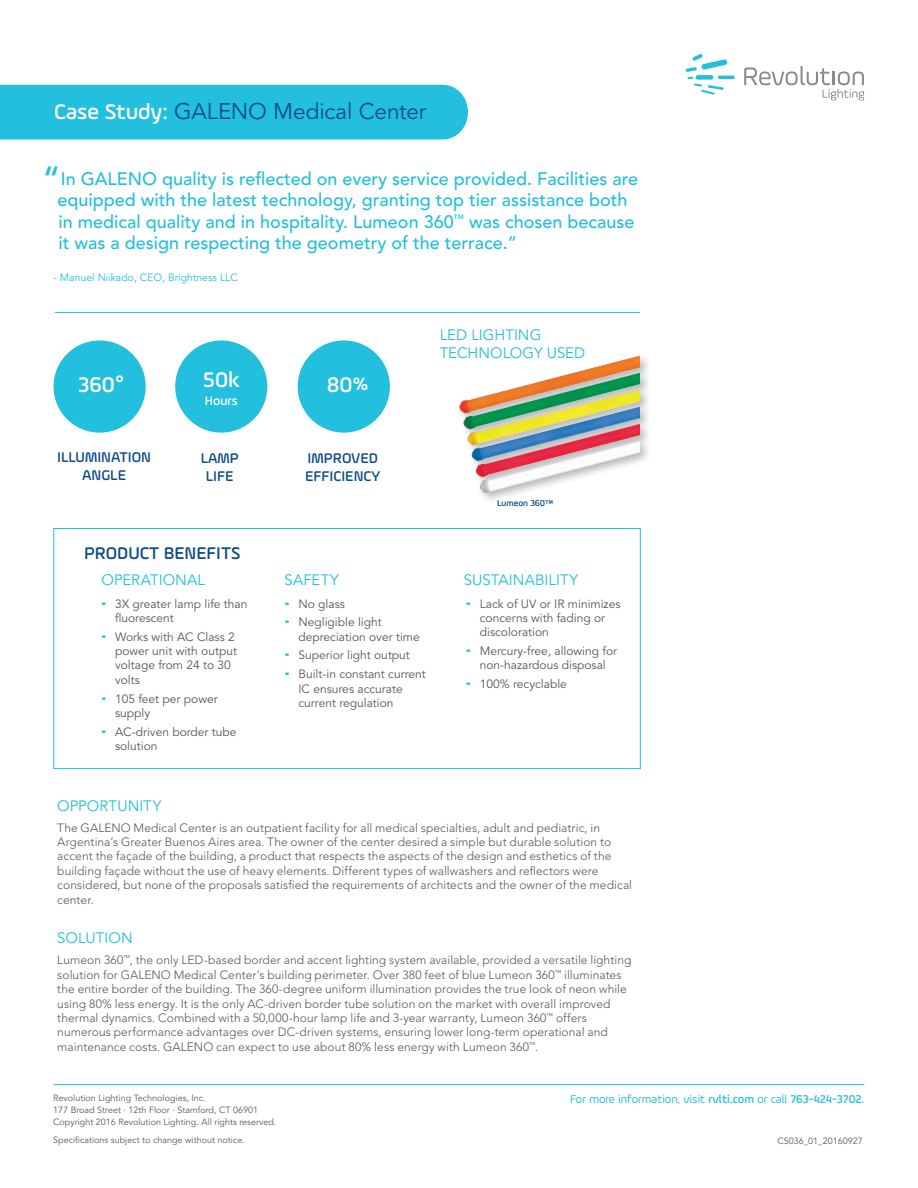
<style>
.page{position:relative;width:918px;height:1188px;background:#fff}
.page>*{position:absolute;margin:0;border:0;box-sizing:border-box;transform-origin:0 0}
.Secondary_Product_Na{font:22.5px "Avenir LT Std";letter-spacing:-.005em;color:#0b4b87}
.t1{font:500 22.5px "Ample";color:#fff}
.t2{font:500 18px/21.6px "Avenir LT Std";color:#22bfde}
.t3{font:500 18px "Ample";color:#0c4c87}
.t4{font:15px "Avenir LT Std";letter-spacing:.005em;color:#22bfde}
.Icon_Titles{font:500 15px/17.9px "Ample";color:#0b4b87;text-align:center}
.t5{font:500 13.2px "Ample";color:#fff}
.Oppty_Solution_Text{font:300 12px/14.4px "Avenir LT Std";letter-spacing:.005em;color:#555659}
.t6{font:12px/14.4px "Avenir LT Std";color:#555659}
.t7{font:12px "Ample";color:#22bfde}
.Quote_Author{font:10.5px "Avenir LT Std";color:#22bfde}
.Doc_Control_Number{font:9px/12px "Avenir LT Std";color:#57585a}
.t8{font:500 9px "Ample";color:#0b4b87}
.s1{font-family:"Ample";font-weight:500;color:#fff}
.s2{font-size:36px}
.s3{font-size:18.75px}
.s4{font-weight:500}
</style>
<div class="page">
<div style="left:0;top:85px;width:468px;height:55px;background:#22bfde"></div>
<hr style="left:55px;top:312px;width:585px;height:1px;background:#22bfde">
<svg style="left:686px;top:54px;width:49px;height:41px"></svg>
<svg style="left:744px;top:66px;width:120px;height:34px"></svg>
<div style="left:298px;top:340px;width:92px;height:93px;background:#22bfde;border-radius:50%"></div>
<div style="left:175px;top:340px;width:92px;height:93px;background:#22bfde;border-radius:50%"></div>
<div style="left:54px;top:340px;width:92px;height:93px;background:#22bfde;border-radius:50%"></div>
<div style="left:456px;top:353px;width:196px;height:151px;background:#231f20;opacity:.33"></div>
<img style="left:456px;top:353px;width:184px;height:145px">
<div style="left:54px;top:528px;width:587px;height:241px;border:1px solid #22bfde"></div>
<hr style="left:54px;top:1084px;width:810px;height:1px;background:#22bfde">
<p class="Secondary_Product_Na" style="left:54px;top:98px;width:374px"><span class="s1">Case Study:</span> GALENO Medical Center</p>
<p class="t2" style="left:57px;top:168px;width:582px;text-indent:-15px"><span class="s2">“</span>In GALENO quality is reflected on every service provided. Facilities are equipped with the latest technology, granting top tier assistance both in medical quality and in hospitality. Lumeon 360<sup>™</sup> was chosen because it was a design respecting the geometry of the terrace.”</p>
<p class="Quote_Author" style="left:54px;top:272px;width:186px">- Manuel Niikado, CEO, Brightness LLC</p>
<p class="t1" style="left:78px;top:371px;width:47px">360°</p>
<p class="Icon_Titles" style="left:57px;top:448px;width:95px">ILLUMINATION</p>
<p class="Icon_Titles" style="left:82px;top:466px;width:45px">ANGLE</p>
<p class="t1" style="left:203px;top:366px;width:39px">50k</p>
<p class="t1" style="left:327px;top:371px;width:43px">80<span class="s3">%</span></p>
<p class="t5" style="left:205px;top:392px;width:34px">Hours</p>
<p class="Icon_Titles" style="left:201px;top:449px;width:39px">LAMP<br>LIFE</p>
<p class="Icon_Titles" style="left:308px;top:449px;width:72px">IMPROVED</p>
<p class="Icon_Titles" style="left:305px;top:467px;width:77px">EFFICIENCY</p>
<h3 class="t4" style="left:440px;top:326px;width:103px">LED LIGHTING</h3>
<h3 class="t4" style="left:440px;top:344px;width:147px">TECHNOLOGY USED</h3>
<p class="t8" style="left:497px;top:498px;width:57px">Lumeon 360™</p>
<p class="t3" style="left:84px;top:542px;width:158px">PRODUCT BENEFITS</p>
<p class="t6" style="left:115px;top:597px;width:134px">3X greater lamp life than fluorescent</p>
<p class="t6" style="left:115px;top:630px;width:123px">Works with AC Class 2 power unit with output voltage from 24 to 30 volts</p>
<p class="t6" style="left:115px;top:692px;width:104px">105 feet per power supply</p>
<p class="t6" style="left:115px;top:725px;width:123px">AC-driven border tube solution</p>
<h3 class="t4" style="left:102px;top:571px;width:105px">OPERATIONAL</h3>
<h3 class="t4" style="left:285px;top:571px;width:56px">SAFETY</h3>
<h3 class="t4" style="left:464px;top:571px;width:116px">SUSTAINABILITY</h3>
<p class="t6" style="left:480px;top:597px;width:142px">Lack of UV or IR minimizes concerns with fading or discoloration</p>
<p class="t6" style="left:480px;top:644px;width:139px">Mercury-free, allowing for non-hazardous disposal</p>
<p class="t6" style="left:480px;top:677px;width:89px">100% recyclable</p>
<p class="t6" style="left:298px;top:597px;width:48px">No glass</p>
<p class="t6" style="left:298px;top:615px;width:123px">Negligible light depreciation over time</p>
<p class="t6" style="left:298px;top:648px;width:113px">Superior light output</p>
<p class="t6" style="left:298px;top:667px;width:129px">Built-in constant current<br>IC ensures accurate current regulation</p>
<h3 class="t4" style="left:57px;top:797px;width:105px">OPPORTUNITY</h3>
<p class="Oppty_Solution_Text" style="left:57px;top:820px;width:576px">The GALENO Medical Center is an outpatient facility for all medical specialties, adult and pediatric, in Argentina’s Greater Buenos Aires area. The owner of the center desired a simple but durable solution to accent the façade of the building, a product that respects the aspects of the design and esthetics of the building façade without the use of heavy elements. Different types of wallwashers and reflectors were considered, but none of the proposals satisfied the requirements of architects and the owner of the medical center.</p>
<h3 class="t4" style="left:57px;top:929px;width:77px">SOLUTION</h3>
<p class="Oppty_Solution_Text" style="left:57px;top:953px;width:576px">Lumeon 360<sup>™</sup>, the only LED-based border and accent lighting system available, provided a versatile lighting solution for GALENO Medical Center’s building perimeter. Over 380 feet of blue Lumeon 360<sup>™</sup> illuminates the entire border of the building. The 360-degree uniform illumination provides the true look of neon while using 80% less energy. It is the only AC-driven border tube solution on the market with overall improved thermal dynamics. Combined with a 50,000-hour lamp life and 3-year warranty, Lumeon 360<sup>™</sup> offers numerous performance advantages over DC-driven systems, ensuring lower long-term operational and maintenance costs. GALENO can expect to use about 80% less energy with Lumeon 360<sup>™</sup>.</p>
<p class="Doc_Control_Number" style="left:53px;top:1092px;width:154px">Revolution Lighting Technologies, Inc.</p>
<p class="t7" style="left:570px;top:1092px;width:296px">For more information, visit <span class="s4">rvlti.com</span> or call <span class="s4">763-424-3702.</span></p>
<p class="Doc_Control_Number" style="left:53px;top:1104px;width:225px">177 Broad Street · 12th Floor · Stamford, CT 06901<br>Copyright 2016 Revolution Lighting. All rights reserved.</p>
<p class="Doc_Control_Number" style="left:53px;top:1134px;width:193px">Specifications subject to change without notice.</p>
<p class="Doc_Control_Number" style="left:777px;top:1135px;width:87px">CS036_01_20160927</p>
</div>
